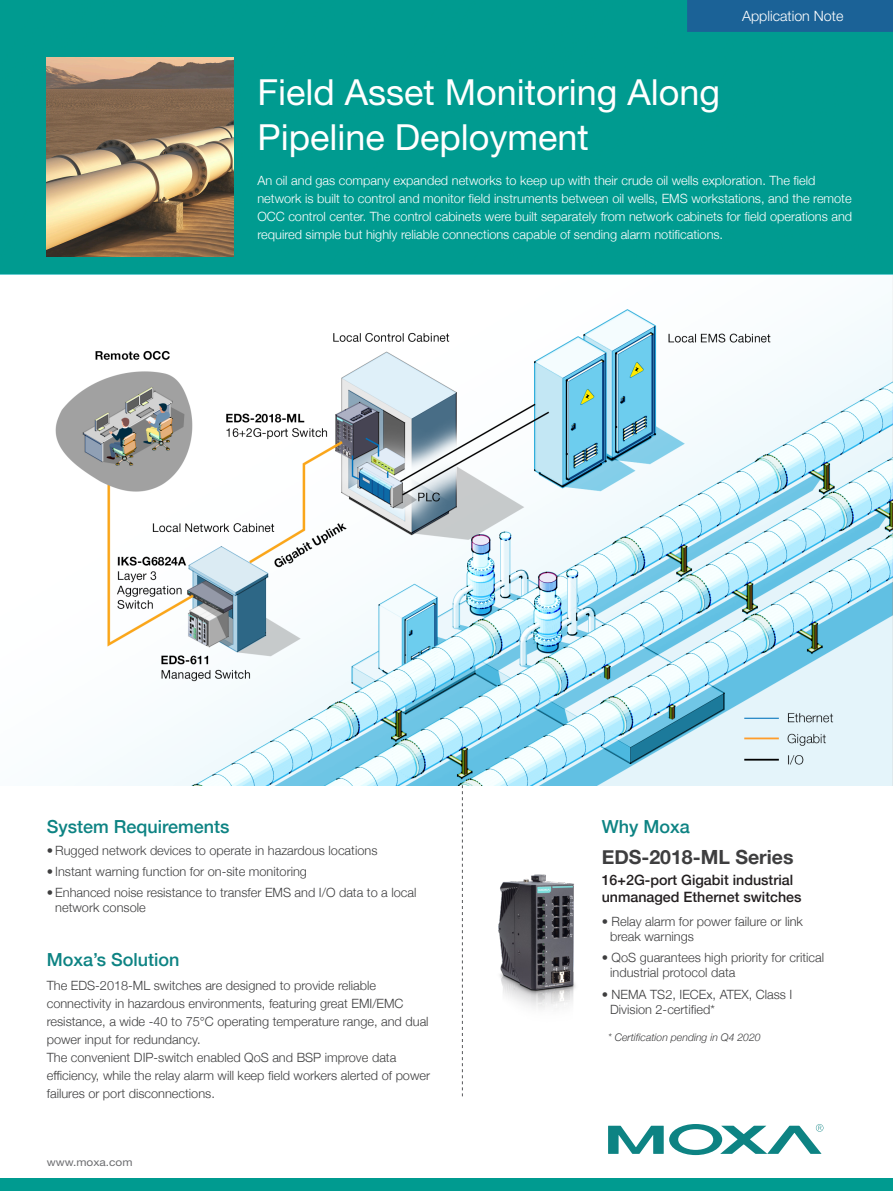
<style>
.page{position:relative;width:893px;height:1191px;background:#fff}
.page>*{position:absolute;margin:0;border:0;box-sizing:border-box;transform-origin:0 0}
.段落樣式2{font:36px/45px "Helvetica Neue LT Std";color:#fff}
.段落樣式4{font:700 19.5px "Helvetica Neue";color:#3e3e3f}
.段落樣式5{font:500 18px "Helvetica Neue";color:#0d8383}
.段落樣式8{font:500 14.25px/17.2px "Helvetica Neue";color:#231f20}
.title2{font:300 14.25px "Helvetica Neue LT Std";color:#fff}
.body01{font:300 12.75px/18px "Helvetica Neue";color:#fff}
.body01-2{font:300 12.75px/18px "Helvetica Neue";color:#3e3e3f}
.Feature02{font:300 12.75px/15px "Helvetica Neue";color:#3e3e3f}
.t1{font:10.8px "Helvetica Neue";color:#6c6d70;scale:1.1 1}
.Feature02-2{font:italic 300 10.5px "Helvetica Neue";color:#3e3e3f}
</style>
<div class="page">
<img style="left:0;top:0;width:893px;height:785px">
<div style="left:0;top:1178px;width:893px;height:13px;background:#009b90"></div>
<div style="left:687px;top:0;width:206px;height:32px;background:#1b6297"></div>
<img style="left:47px;top:58px;width:187px;height:199px">
<svg style="left:608px;top:1124px;width:215px;height:31px"></svg>
<img style="left:498px;top:874px;width:78px;height:135px">
<svg style="left:462px;top:785px;width:1px;height:311px"></svg>
<p class="title2" style="left:742px;top:7px;width:103px">Application Note</p>
<p class="段落樣式2" style="left:257px;top:69px;width:464px">Field Asset Monitoring Along<br>Pipeline Deployment</p>
<p class="body01" style="left:257px;top:170px;width:596px">An oil and gas company expanded networks to keep up with their crude oil wells exploration. The field network is built to control and monitor field instruments between oil wells, EMS workstations, and the remote OCC control center. The control cabinets were built separately from network cabinets for field operations and required simple but highly reliable connections capable of sending alarm notifications.</p>
<p class="段落樣式5" style="left:47px;top:812px;width:184px">System Requirements</p>
<p class="Feature02" style="left:47px;top:841px;width:332px">• Rugged network devices to operate in hazardous locations</p>
<p class="Feature02" style="left:47px;top:863px;width:262px">• Instant warning function for on-site monitoring</p>
<p class="Feature02" style="left:55px;top:884px;width:363px;text-indent:-9px">• Enhanced noise resistance to transfer EMS and I/O data to a local network console</p>
<p class="段落樣式5" style="left:47px;top:945px;width:134px">Moxa’s Solution</p>
<p class="body01-2" style="left:47px;top:975px;width:383px">The EDS-2018-ML switches are designed to provide reliable connectivity in hazardous environments, featuring great EMI/EMC resistance, a wide -40 to 75°C operating temperature range, and dual power input for redundancy.</p>
<p class="body01-2" style="left:47px;top:1047px;width:385px">The convenient DIP-switch enabled QoS and BSP improve data efficiency, while the relay alarm will keep field workers alerted of power failures or port disconnections.</p>
<p class="t1" style="left:47px;top:1155px;width:79px">www.moxa.com</p>
<p class="段落樣式5" style="left:602px;top:812px;width:90px">Why Moxa</p>
<p class="段落樣式4" style="left:602px;top:841px;width:193px">EDS-2018-ML Series</p>
<p class="段落樣式8" style="left:602px;top:870px;width:201px">16+2G-port Gigabit industrial unmanaged Ethernet switches</p>
<p class="Feature02" style="left:610px;top:913px;width:194px;text-indent:-9px">• Relay alarm for power failure or link break warnings</p>
<p class="Feature02" style="left:610px;top:949px;width:215px;text-indent:-9px">• QoS guarantees high priority for critical industrial protocol data</p>
<p class="Feature02" style="left:610px;top:985px;width:184px;text-indent:-9px">• NEMA TS2, IECEx, ATEX, Class I<br>Division 2-certified*</p>
<p class="Feature02-2" style="left:608px;top:1029px;width:154px">* Certification pending in Q4 2020</p>
</div>
